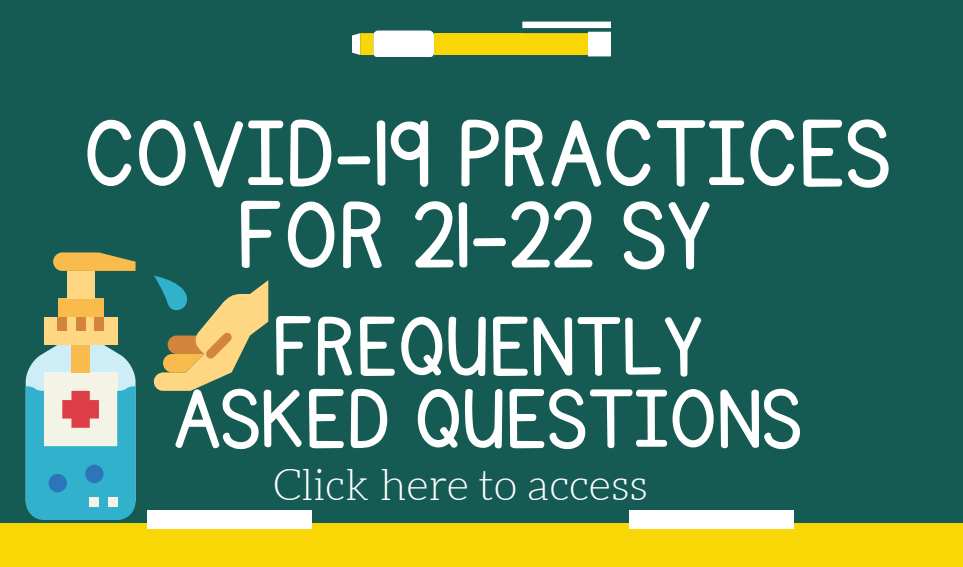
<style>
.page{position:relative;width:963px;height:567px;background:#155b54}
.page>*{position:absolute;margin:0;border:0;box-sizing:border-box;transform-origin:0 0}
.t1{font:108.8px/81.6px "KG Primary Penmanship";color:#fff;text-align:center}
.t2{font:96px/72.4px "KG Primary Penmanship";color:#fff;text-align:center}
.t3{font:300 43.2px "Aleo";color:#fff}
</style>
<div class="page">
<div style="left:436px;top:33px;width:86px;height:22px;background:#f9d606"></div>
<svg style="left:353px;top:31px;width:83px;height:25px;background:#f2f0cf"></svg>
<svg style="left:522px;top:22px;width:89px;height:34px;background:#d6d16c"></svg>
<div style="left:0;top:523px;width:963px;height:44px;background:#f9d606"></div>
<div style="left:148px;top:511px;width:164px;height:18px;background:#fff"></div>
<div style="left:630px;top:511px;width:164px;height:18px;background:#fff"></div>
<div style="left:44px;top:317px;width:73px;height:28px;background:#ffd782"></div>
<div style="left:58px;top:299px;width:46px;height:18px;background:#f9bb4b"></div>
<div style="left:67px;top:271px;width:27px;height:28px;background:#ffd782"></div>
<svg style="left:53px;top:252px;width:83px;height:19px;background:#d3aa4c"></svg>
<svg style="left:26px;top:345px;width:110px;height:175px;background:#81bec7"></svg>
<div style="left:58px;top:317px;width:9px;height:14px;background:#d3843d"></div>
<div style="left:76px;top:317px;width:9px;height:14px;background:#d3843d"></div>
<div style="left:94px;top:317px;width:10px;height:14px;background:#d3843d"></div>
<svg style="left:153px;top:276px;width:115px;height:115px"></svg>
<div style="left:49px;top:474px;width:18px;height:18px;background:#2d75bb;border-radius:50%"></div>
<div style="left:85px;top:465px;width:19px;height:18px;background:#2d75bb;border-radius:50%"></div>
<div style="left:108px;top:497px;width:9px;height:9px;background:#f4f4e6"></div>
<div style="left:90px;top:497px;width:9px;height:9px;background:#f4f4e6"></div>
<p class="t1" style="left:83px;top:116px;width:809px">COVID-19 PRACTICES<br>FOR 21-22 SY</p>
<p class="t2" style="left:172px;top:314px;width:631px">FREQUENTLY<br>ASKED QUESTIONS</p>
<p class="t3" style="left:273px;top:461px;width:376px">Click here to access</p>
</div>
